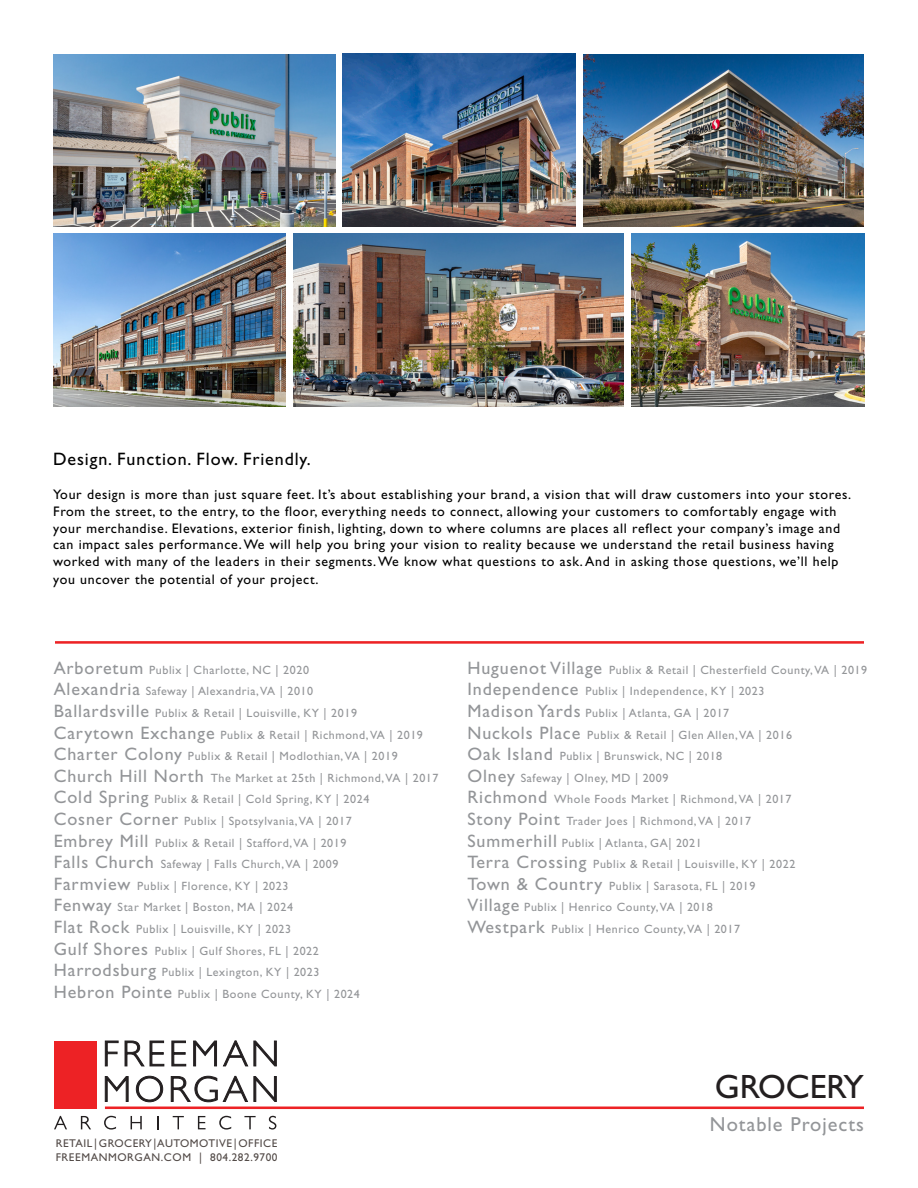
<style>
.page{position:relative;width:918px;height:1188px;background:#fff}
.page>*{position:absolute;margin:0;border:0;box-sizing:border-box;transform-origin:0 0}
.t1{font:33.75px "Gill Sans Std";color:#231f20}
.t2{font:20.25px "Gill Sans Std";letter-spacing:.05em;color:#939598}
.t3{font:18px "Gill Sans Std";letter-spacing:.05em;color:#000}
.t4{font:13.8px/16.6px "Gill Sans Std";letter-spacing:.05em;color:#000}
.t5{font:12px "Gill Sans Std";letter-spacing:.05em;color:#939598}
.t6{font:11.25px "Gill Sans Std";letter-spacing:.05em;color:#524a47}
.s1{font-size:18px}
</style>
<div class="page">
<div style="left:54px;top:1041px;width:43px;height:68px;background:#ed2225"></div>
<svg style="left:104px;top:1040px;width:61px;height:27px"></svg>
<svg style="left:171px;top:1040px;width:16px;height:27px"></svg>
<svg style="left:193px;top:1040px;width:84px;height:27px"></svg>
<svg style="left:104px;top:1076px;width:25px;height:26px"></svg>
<svg style="left:135px;top:1075px;width:29px;height:28px"></svg>
<svg style="left:170px;top:1075px;width:107px;height:28px"></svg>
<hr style="left:105px;top:1107px;width:759px;height:2px;background:#ed2225">
<svg style="left:54px;top:1116px;width:13px;height:13px"></svg>
<svg style="left:81px;top:1116px;width:10px;height:13px"></svg>
<svg style="left:104px;top:1116px;width:12px;height:14px"></svg>
<svg style="left:131px;top:1116px;width:11px;height:13px"></svg>
<svg style="left:157px;top:1116px;width:2px;height:13px"></svg>
<svg style="left:173px;top:1116px;width:11px;height:13px"></svg>
<svg style="left:198px;top:1116px;width:8px;height:13px"></svg>
<svg style="left:219px;top:1116px;width:12px;height:14px"></svg>
<svg style="left:244px;top:1116px;width:12px;height:13px"></svg>
<svg style="left:269px;top:1116px;width:7px;height:14px"></svg>
<hr style="left:56px;top:641px;width:808px;height:3px;background:#ed2225">
<img style="left:294px;top:233px;width:330px;height:173px">
<img style="left:343px;top:54px;width:232px;height:173px">
<img style="left:53px;top:54px;width:282px;height:173px">
<img style="left:53px;top:233px;width:232px;height:173px">
<img style="left:632px;top:233px;width:232px;height:173px">
<img style="left:583px;top:54px;width:281px;height:172px">
<p class="t3" style="left:53px;top:448px;width:259px">Design. Function. Flow. Friendly.</p>
<p class="t4" style="left:53px;top:487px;width:799px">Your design is more than just square feet. It’s about establishing your brand, a vision that will draw customers into your stores.<br>From the street, to the entry, to the floor, everything needs to connect, allowing your customers to comfortably engage with your merchandise. Elevations, exterior finish, lighting, down to where columns are places all reflect your company’s image and can impact sales performance. We will help you bring your vision to reality because we understand the retail business having worked with many of the leaders in their segments. We know what questions to ask. And in asking those questions, we’ll help</p>
<p class="t4" style="left:53px;top:571px;width:267px">you uncover the potential of your project.</p>
<p class="t5" style="left:54px;top:663px;width:257px"><span class="s1">Arboretum</span> Publix | Charlotte, NC | 2020</p>
<p class="t5" style="left:54px;top:684px;width:261px"><span class="s1">Alexandria</span> Safeway | Alexandria, VA | 2010</p>
<p class="t5" style="left:54px;top:706px;width:305px"><span class="s1">Ballardsville</span> Publix &amp; Retail | Louisville, KY | 2019</p>
<p class="t5" style="left:54px;top:728px;width:371px"><span class="s1">Carytown Exchange</span> Publix &amp; Retail | Richmond, VA | 2019</p>
<p class="t5" style="left:54px;top:749px;width:345px"><span class="s1">Charter Colony</span> Publix &amp; Retail | Modlothian, VA | 2019</p>
<p class="t5" style="left:54px;top:771px;width:386px"><span class="s1">Church Hill North</span> The Market at 25th | Richmond, VA | 2017</p>
<p class="t5" style="left:54px;top:792px;width:317px"><span class="s1">Cold Spring</span> Publix &amp; Retail | Cold Spring, KY | 2024</p>
<p class="t5" style="left:54px;top:814px;width:300px"><span class="s1">Cosner Corner</span> Publix | Spotsylvania, VA | 2017</p>
<p class="t5" style="left:54px;top:836px;width:294px"><span class="s1">Embrey Mill</span> Publix &amp; Retail | Stafford, VA | 2019</p>
<p class="t5" style="left:54px;top:857px;width:286px"><span class="s1">Falls Church</span> Safeway | Falls Church, VA | 2009</p>
<p class="t5" style="left:54px;top:879px;width:236px"><span class="s1">Farmview</span> Publix | Florence, KY | 2023</p>
<p class="t5" style="left:54px;top:900px;width:241px"><span class="s1">Fenway</span> Star Market | Boston, MA | 2024</p>
<p class="t5" style="left:54px;top:922px;width:239px"><span class="s1">Flat Rock</span> Publix | Louisville, KY | 2023</p>
<p class="t5" style="left:54px;top:944px;width:267px"><span class="s1">Gulf Shores</span> Publix | Gulf Shores, FL | 2022</p>
<p class="t5" style="left:54px;top:965px;width:267px"><span class="s1">Harrodsburg</span> Publix | Lexington, KY | 2023</p>
<p class="t5" style="left:54px;top:987px;width:308px"><span class="s1">Hebron Pointe</span> Publix | Boone County, KY | 2024</p>
<p class="t5" style="left:467px;top:663px;width:401px"><span class="s1">Huguenot Village</span> Publix &amp; Retail | Chesterfield County, VA | 2019</p>
<p class="t5" style="left:467px;top:684px;width:299px"><span class="s1">Independence</span> Publix | Independence, KY | 2023</p>
<p class="t5" style="left:467px;top:706px;width:263px"><span class="s1">Madison Yards</span> Publix | Atlanta, GA | 2017</p>
<p class="t5" style="left:467px;top:728px;width:326px"><span class="s1">Nuckols Place</span> Publix &amp; Retail | Glen Allen, VA | 2016</p>
<p class="t5" style="left:467px;top:749px;width:256px"><span class="s1">Oak Island</span> Publix | Brunswick, NC | 2018</p>
<p class="t5" style="left:467px;top:771px;width:203px"><span class="s1">Olney</span> Safeway | Olney, MD | 2009</p>
<p class="t5" style="left:467px;top:792px;width:326px"><span class="s1">Richmond</span> Whole Foods Market | Richmond, VA | 2017</p>
<p class="t5" style="left:467px;top:814px;width:285px"><span class="s1">Stony Point</span> Trader Joes | Richmond, VA | 2017</p>
<p class="t5" style="left:467px;top:836px;width:236px"><span class="s1">Summerhill</span> Publix | Atlanta, GA| 2021</p>
<p class="t5" style="left:467px;top:857px;width:329px"><span class="s1">Terra Crossing</span> Publix &amp; Retail | Louisville, KY | 2022</p>
<p class="t5" style="left:467px;top:879px;width:290px"><span class="s1">Town &amp; Country</span> Publix | Sarasota, FL | 2019</p>
<p class="t5" style="left:467px;top:900px;width:247px"><span class="s1">Village</span> Publix | Henrico County, VA | 2018</p>
<p class="t5" style="left:467px;top:922px;width:274px"><span class="s1">Westpark</span> Publix | Henrico County, VA | 2017</p>
<p class="t6" style="left:56px;top:1137px;width:223px">RETAIL | GROCERY | AUTOMOTIVE | OFFICE</p>
<p class="t6" style="left:56px;top:1150px;width:223px">FREEMANMORGAN.COM | 804.282.9700</p>
<p class="t1" style="left:715px;top:1067px;width:151px">GROCERY</p>
<p class="t2" style="left:710px;top:1112px;width:156px">Notable Projects</p>
</div>
